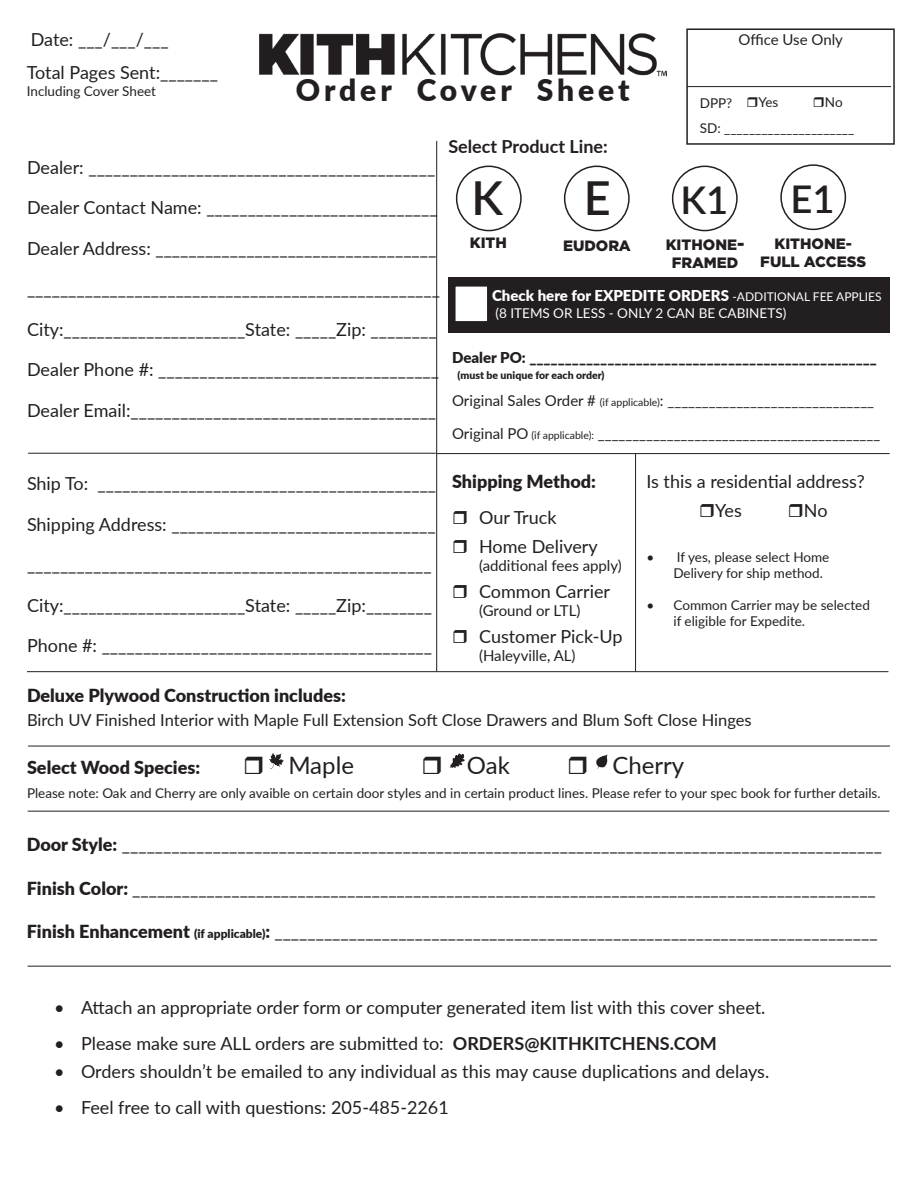
<style>
.page{position:relative;width:918px;height:1188px;background:#fff}
.page>*{position:absolute;margin:0;border:0;box-sizing:border-box;transform-origin:0 0}
.t1{font:600 46.8px "Lato";color:#231f20}
.t2{font:600 38.25px "Lato";color:#231f20}
.t3{font:900 30px "Lato";letter-spacing:.125em;color:#231f20}
.t4{font:24px "Lato";color:#231f20}
.t5{font:18px "Lato";color:#231f20}
.t6{font:900 18px "Lato";color:#231f20}
.t7{font:700 18px "Lato";color:#231f20}
.t8{font:16.5px "Lato";color:#231f20}
.t9{font:15px "Lato";color:#231f20}
.t10{font:900 15px "Lato";color:#231f20}
.t11{font:900 15px "Lato";color:#fff}
.t12{font:900 15px "Gotham";color:#231f20}
.t13{font:13.5px/16.2px "Lato";color:#231f20}
.t14{font:13.5px "Lato";color:#fff}
.t15{font:900 10.5px "Lato";color:#231f20}
.s1{font-size:18px}
.s2{font-weight:400;font-size:12px}
.s3{font-size:10.5px}
.s4{font-weight:900}
.s5{font-weight:900;font-size:12px}
.s6{font-weight:700}
</style>
<div class="page">
<hr style="left:436px;top:141px;width:1px;height:530px;background:#231f20">
<svg style="left:450px;top:753px;width:15px;height:15px"></svg>
<svg style="left:269px;top:753px;width:15px;height:16px"></svg>
<svg style="left:596px;top:755px;width:11px;height:14px"></svg>
<hr style="left:27px;top:671px;width:861px;height:1px;background:#231f20">
<hr style="left:28px;top:746px;width:862px;height:1px;background:#231f20">
<hr style="left:28px;top:811px;width:862px;height:1px;background:#231f20">
<hr style="left:28px;top:966px;width:863px;height:1px;background:#231f20">
<hr style="left:28px;top:453px;width:408px;height:1px;background:#231f20">
<img style="left:259px;top:34px;width:407px;height:43px">
<div style="left:686px;top:28px;width:209px;height:117px;border:2px solid #231f20"></div>
<div style="left:448px;top:277px;width:442px;height:55px;background:#231f20"></div>
<div style="left:456px;top:166px;width:66px;height:65px;border:2px solid #231f20;border-radius:50%"></div>
<div style="left:564px;top:166px;width:66px;height:65px;border:2px solid #231f20;border-radius:50%"></div>
<div style="left:672px;top:166px;width:66px;height:65px;border:2px solid #231f20;border-radius:50%"></div>
<div style="left:780px;top:164px;width:66px;height:66px;border:2px solid #231f20;border-radius:50%"></div>
<hr style="left:635px;top:454px;width:1px;height:217px;background:#231f20">
<div style="left:455px;top:286px;width:33px;height:36px;background:#fff"></div>
<div style="left:455px;top:286px;width:33px;height:36px;border:1px solid #231f20"></div>
<hr style="left:436px;top:453px;width:454px;height:1px;background:#231f20">
<hr style="left:687px;top:86px;width:204px;height:1px;background:#231f20">
<p class="t5" style="left:31px;top:26px;width:139px">Date: ___/___/___</p>
<p class="t5" style="left:27px;top:60px;width:193px">Total Pages Sent:_______</p>
<p class="t13" style="left:27px;top:82px;width:131px">Including Cover Sheet</p>
<p class="t3" style="left:296px;top:67px;width:335px">Order Cover Sheet</p>
<p class="t9" style="left:739px;top:29px;width:106px">Office Use Only</p>
<p class="t13" style="left:700px;top:94px;width:34px">DPP?</p>
<p class="t13" style="left:758px;top:94px;width:21px">Yes</p>
<p class="t13" style="left:825px;top:94px;width:19px">No</p>
<p class="t13" style="left:700px;top:119px;width:156px">SD: _____________________</p>
<p class="t5" style="left:27px;top:154px;width:410px">Dealer: __________________________________________</p>
<p class="t5" style="left:27px;top:195px;width:412px">Dealer Contact Name: ____________________________</p>
<p class="t5" style="left:27px;top:235px;width:411px">Dealer Address: __________________________________</p>
<p class="t5" style="left:27px;top:276px;width:415px">__________________________________________________</p>
<p class="t5" style="left:27px;top:316px;width:411px">City:______________________State: _____Zip: ________</p>
<p class="t5" style="left:27px;top:357px;width:414px">Dealer Phone #: __________________________________</p>
<p class="t5" style="left:27px;top:397px;width:411px">Dealer Email:_____________________________________</p>
<p class="t7" style="left:448px;top:133px;width:161px">Select Product Line:</p>
<h1 class="t1" style="left:471px;top:164px;width:33px">K</h1>
<p class="t12" style="left:470px;top:232px;width:39px">KITH</p>
<h1 class="t1" style="left:584px;top:164px;width:28px">E</h1>
<p class="t12" style="left:563px;top:235px;width:69px">EUDORA</p>
<p class="t2" style="left:680px;top:172px;width:49px">K1</p>
<p class="t2" style="left:791px;top:171px;width:46px">E1</p>
<p class="t12" style="left:774px;top:233px;width:79px">KITHONE-</p>
<p class="t12" style="left:760px;top:251px;width:107px">FULL ACCESS</p>
<p class="t12" style="left:666px;top:235px;width:80px">KITHONE<span class="s1">-</span></p>
<p class="t12" style="left:672px;top:253px;width:68px">FRAMED</p>
<p class="t11" style="left:492px;top:285px;width:391px">Check here for EXPEDITE ORDERS <span class="s2">-ADDITIONAL FEE APPLIES</span></p>
<p class="t14" style="left:496px;top:303px;width:292px">(8 ITEMS OR LESS - ONLY 2 CAN BE CABINETS)</p>
<p class="t10" style="left:452px;top:346px;width:426px">Dealer PO: _________________________________________________</p>
<p class="t9" style="left:452px;top:390px;width:423px">Original Sales Order # <span class="s3">(if applicable)</span>: ______________________________</p>
<p class="t9" style="left:452px;top:423px;width:430px">Original PO <span class="s3">(if applicable):</span> _________________________________________</p>
<p class="t15" style="left:457px;top:368px;width:149px">(must be unique for each order)</p>
<p class="t5" style="left:27px;top:471px;width:411px">Ship To: _________________________________________</p>
<p class="t5" style="left:27px;top:511px;width:410px">Shipping Address: ________________________________</p>
<p class="t5" style="left:27px;top:552px;width:406px">_________________________________________________</p>
<p class="t5" style="left:27px;top:592px;width:407px">City:______________________State: _____Zip:________</p>
<p class="t5" style="left:27px;top:633px;width:407px">Phone #: ________________________________________</p>
<p class="t6" style="left:452px;top:468px;width:145px">Shipping Method:</p>
<p class="t5" style="left:479px;top:505px;width:79px">Our Truck</p>
<p class="t5" style="left:479px;top:533px;width:120px">Home Delivery</p>
<p class="t9" style="left:479px;top:555px;width:144px">(additional fees apply)</p>
<p class="t5" style="left:479px;top:578px;width:132px">Common Carrier</p>
<p class="t9" style="left:479px;top:600px;width:103px">(Ground or LTL)</p>
<p class="t5" style="left:479px;top:623px;width:145px">Customer Pick-Up</p>
<p class="t9" style="left:479px;top:645px;width:98px">(Haleyville, AL)</p>
<p class="t5" style="left:646px;top:469px;width:220px">Is this a residential address?</p>
<p class="t5" style="left:715px;top:497px;width:28px">Yes</p>
<p class="t5" style="left:804px;top:497px;width:25px">No</p>
<p class="t13" style="left:673px;top:548px;width:157px;text-indent:-27px">• If yes, please select Home<br>Delivery for ship method.</p>
<p class="t13" style="left:673px;top:597px;width:198px;text-indent:-27px">• Common Carrier may be selected if eligible for Expedite.</p>
<p class="t6" style="left:27px;top:682px;width:320px">Deluxe Plywood Construction includes:</p>
<p class="t8" style="left:27px;top:708px;width:726px">Birch UV Finished Interior with Maple Full Extension Soft Close Drawers and Blum Soft Close Hinges</p>
<p class="t6" style="left:27px;top:754px;width:175px">Select Wood Species:</p>
<p class="t4" style="left:288px;top:748px;width:67px">Maple</p>
<p class="t4" style="left:467px;top:748px;width:45px">Oak</p>
<p class="t4" style="left:612px;top:748px;width:73px">Cherry</p>
<p class="t13" style="left:27px;top:785px;width:855px">Please note: Oak and Cherry are only avaible on certain door styles and in certain product lines. Please refer to your spec book for further details.</p>
<p class="t5" style="left:27px;top:832px;width:857px"><span class="s4">Door Style:</span> ____________________________________________________________________________________________</p>
<p class="t5" style="left:27px;top:875px;width:851px"><span class="s4">Finish Color:</span> __________________________________________________________________________________________</p>
<p class="t5" style="left:27px;top:918px;width:852px"><span class="s4">Finish Enhancement</span> <span class="s5">(if applicable)</span><span class="s4">:</span> _________________________________________________________________________</p>
<p class="t5" style="left:54px;top:994px;width:713px">• Attach an appropriate order form or computer generated item list with this cover sheet.</p>
<p class="t5" style="left:54px;top:1030px;width:664px">• Please make sure ALL orders are submitted to: <span class="s6">ORDERS@KITHKITCHENS.COM</span></p>
<p class="t5" style="left:54px;top:1059px;width:717px">• Orders shouldn’t be emailed to any individual as this may cause duplications and delays.</p>
<p class="t5" style="left:54px;top:1095px;width:396px">• Feel free to call with questions: 205-485-2261</p>
</div>
